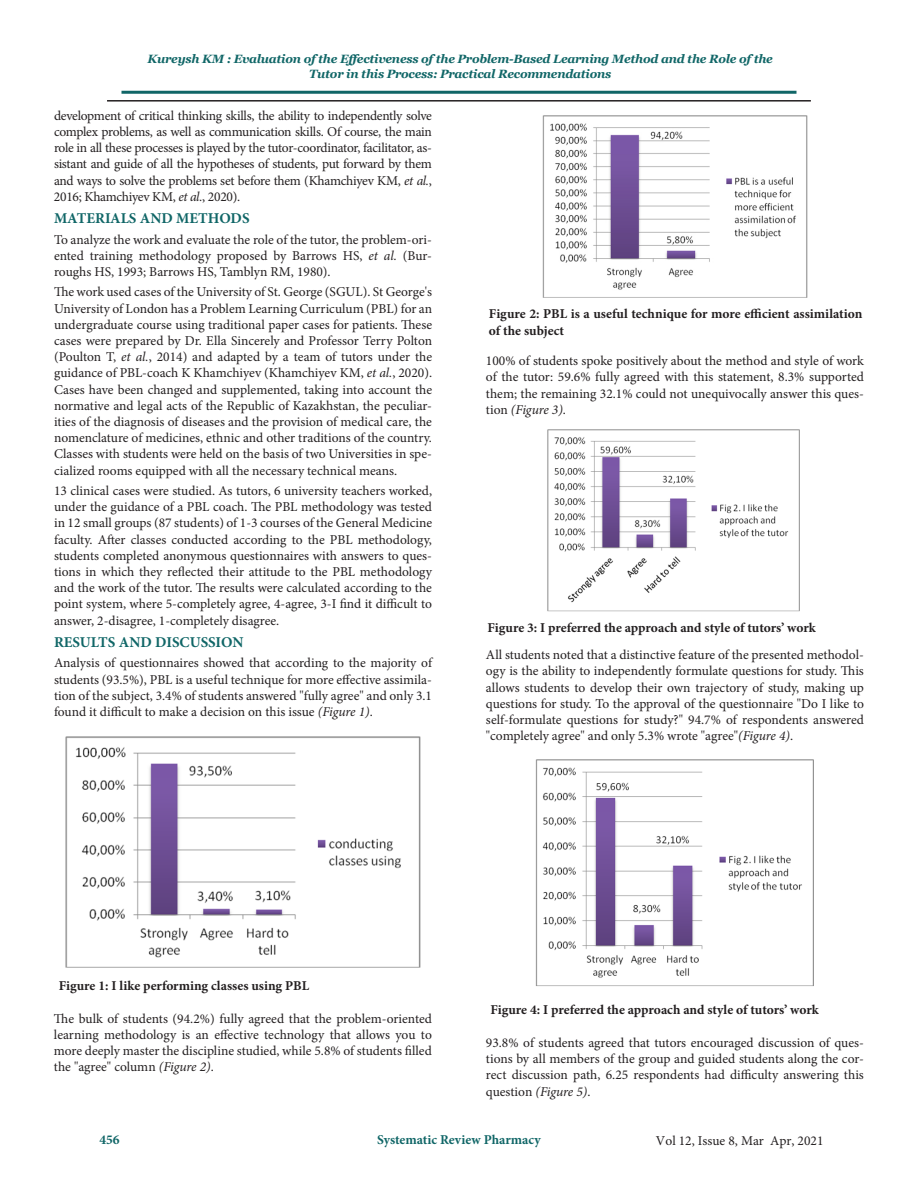
<style>
.page{position:relative;width:918px;height:1188px;background:#fff}
.page>*{position:absolute;margin:0;border:0;box-sizing:border-box;transform-origin:0 0}
.t1{font:700 15px "Minion Pro";color:#106667}
.t2{font:13.5px/16.2px "Minion Pro";letter-spacing:-.005em;color:#231f20;text-align:justify}
.t3{font:700 13.5px/16.2px "Minion Pro";color:#231f20}
.t4{font:700 13.5px "Minion Pro";color:#106667}
.t5{font:italic 700 12px/14.4px "Georgia";letter-spacing:-.02em;color:#106667;text-align:center}
.s1{font-style:italic}
</style>
<div class="page">
<hr style="left:122px;top:91px;width:674px;height:3px;background:#106667">
<hr style="left:107px;top:100px;width:704px;height:2px;background:#231f20">
<img style="left:65px;top:736px;width:356px;height:232px">
<img style="left:542px;top:115px;width:266px;height:183px">
<img style="left:547px;top:429px;width:253px;height:183px">
<img style="left:535px;top:759px;width:279px;height:227px">
<p class="t5" style="left:148px;top:52px;width:627px">Kureysh KM : Evaluation of the Effectiveness of the Problem-Based Learning Method and the Role of the<br>Tutor in this Process: Practical Recommendations</p>
<p class="t2" style="left:54px;top:107px;width:380px">development of critical thinking skills, the ability to independently solve complex problems, as well as communication skills. Of course, the main role in all these processes is played by the tutor-coordinator, facilitator, as&shy;sistant and guide of all the hypotheses of students, put forward by them and ways to solve the problems set before them (Khamchiyev KM, <span class="s1">et al.</span>, 2016; Khamchiyev KM, <span class="s1">et al.</span>, 2020).</p>
<p class="t1" style="left:54px;top:208px;width:197px">MATERIALS AND METHODS</p>
<p class="t2" style="left:54px;top:231px;width:380px">To analyze the work and evaluate the role of the tutor, the problem-ori&shy;ented training methodology proposed by Barrows HS, <span class="s1">et al.</span> (Bur&shy;roughs HS, 1993; Barrows HS, Tamblyn RM, 1980).</p>
<p class="t2" style="left:54px;top:284px;width:380px">The work used cases of the University of St. George (SGUL). St George's University of London has a Problem Learning Curriculum (PBL) for an undergraduate course using traditional paper cases for patients. These cases were prepared by Dr. Ella Sincerely and Professor Terry Polton (Poulton T, <span class="s1">et al.</span>, 2014) and adapted by a team of tutors under the guidance of PBL-coach K Khamchiyev (Khamchiyev KM, <span class="s1">et al.</span>, 2020).<br>Cases have been changed and supplemented, taking into account the normative and legal acts of the Republic of Kazakhstan, the peculiar&shy;ities of the diagnosis of diseases and the provision of medical care, the nomenclature of medicines, ethnic and other traditions of the country.<br>Classes with students were held on the basis of two Universities in spe&shy;cialized rooms equipped with all the necessary technical means.</p>
<p class="t2" style="left:54px;top:483px;width:380px">13 clinical cases were studied. As tutors, 6 university teachers worked, under the guidance of a PBL coach. The PBL methodology was tested in 12 small groups (87 students) of 1-3 courses of the General Medicine faculty. After classes conducted according to the PBL methodology, students completed anonymous questionnaires with answers to ques&shy;tions in which they reflected their attitude to the PBL methodology and the work of the tutor. The results were calculated according to the point system, where 5-completely agree, 4-agree, 3-I find it difficult to answer, 2-disagree, 1-completely disagree.</p>
<p class="t1" style="left:54px;top:632px;width:191px">RESULTS AND DISCUSSION</p>
<p class="t2" style="left:54px;top:655px;width:380px">Analysis of questionnaires showed that according to the majority of students (93.5%), PBL is a useful technique for more effective assimila&shy;tion of the subject, 3.4% of students answered "fully agree" and only 3.1 found it difficult to make a decision on this issue <span class="s1">(Figure 1)</span>.</p>
<p class="t3" style="left:489px;top:306px;width:375px">Figure 2: PBL is a useful technique for more efficient assimilation of the subject</p>
<p class="t2" style="left:486px;top:353px;width:380px">100% of students spoke positively about the method and style of work of the tutor: 59.6% fully agreed with this statement, 8.3% supported them; the remaining 32.1% could not unequivocally answer this ques&shy;tion <span class="s1">(Figure 3)</span>.</p>
<p class="t3" style="left:487px;top:620px;width:330px">Figure 3: I preferred the approach and style of tutors’ work</p>
<p class="t2" style="left:486px;top:647px;width:380px">All students noted that a distinctive feature of the presented methodol&shy;ogy is the ability to independently formulate questions for study. This allows students to develop their own trajectory of study, making up questions for study. To the approval of the questionnaire "Do I like to self-formulate questions for study?" 94.7% of respondents answered "completely agree" and only 5.3% wrote "agree"<span class="s1">(Figure 4)</span>.</p>
<p class="t3" style="left:59px;top:978px;width:252px">Figure 1: I like performing classes using PBL</p>
<p class="t2" style="left:54px;top:1010px;width:380px">The bulk of students (94.2%) fully agreed that the problem-oriented learning methodology is an effective technology that allows you to more deeply master the discipline studied, while 5.8% of students filled the "agree" column <span class="s1">(Figure 2)</span>.</p>
<p class="t3" style="left:490px;top:1001px;width:330px">Figure 4: I preferred the approach and style of tutors’ work</p>
<p class="t2" style="left:486px;top:1035px;width:379px">93.8% of students agreed that tutors encouraged discussion of ques&shy;tions by all members of the group and guided students along the cor&shy;rect discussion path, 6.25 respondents had difficulty answering this question <span class="s1">(Figure 5)</span>.</p>
<p class="t4" style="left:99px;top:1130px;width:22px">456</p>
<p class="t4" style="left:377px;top:1130px;width:165px">Systematic Review Pharmacy</p>
<p class="t2" style="left:656px;top:1133px;width:169px">Vol 12, Issue 8, Mar Apr, 2021</p>
</div>
